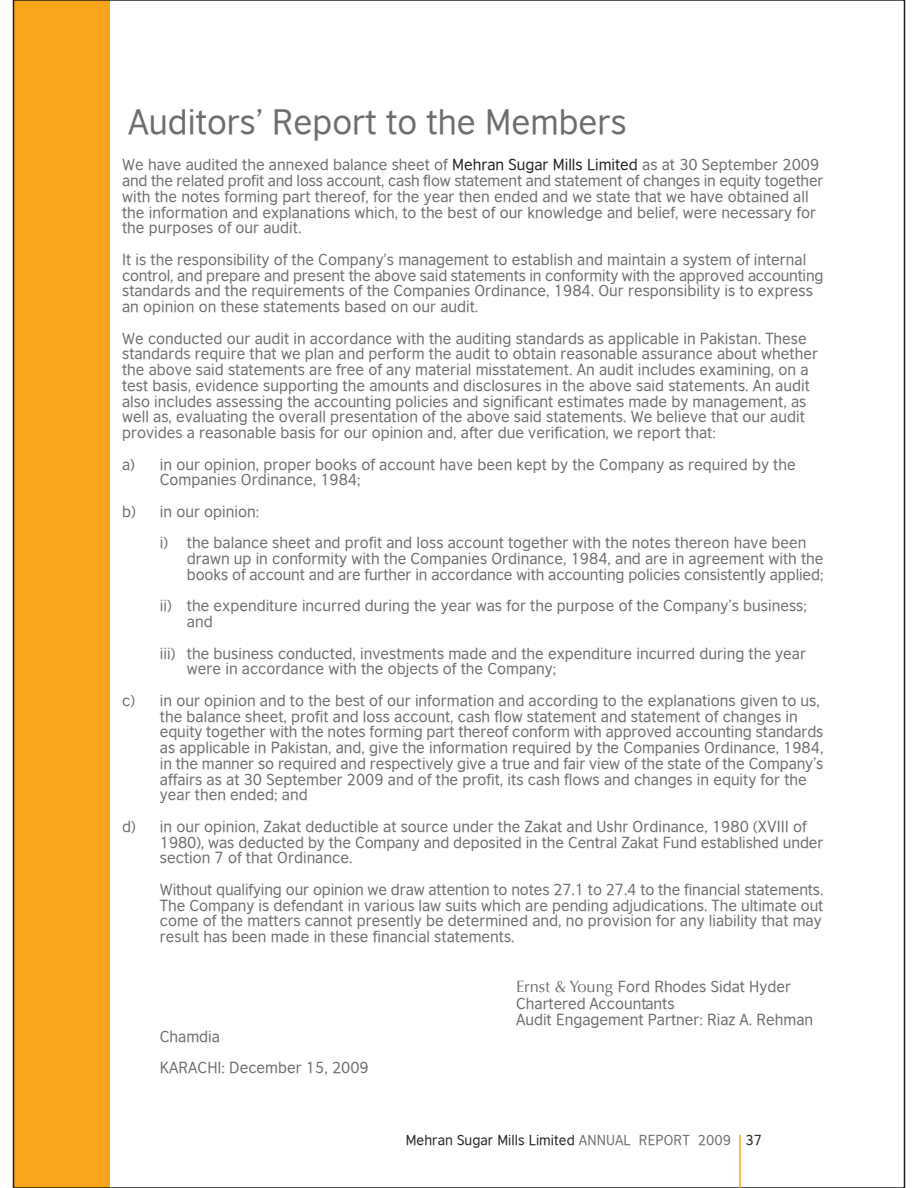
<style>
.page{position:relative;width:918px;height:1188px;background:#fff}
.page>*{position:absolute;margin:0;border:0;box-sizing:border-box;transform-origin:0 0}
.t1{font:33px "British Council Sans";color:#6c6d70}
.t2{font:15px/15.8px "British Council Sans";color:#6c6d70}
.t3{font:13.5px "British Council Sans";letter-spacing:.005em;color:#231f20}
.s1{color:#231f20}
.s2{font-family:"Optima";font-size:16.5px}
.s3{color:#6c6d70}
</style>
<div class="page">
<div style="left:14px;top:0;width:96px;height:1188px;background:#f9a51b"></div>
<hr style="left:739px;top:1135px;width:2px;height:53px;background:#f9a51b">
<h1 class="t1" style="left:128px;top:102px;width:500px">Auditors’ Report to the Members</h1>
<p class="t2" style="left:122px;top:157px;width:703px">We have audited the annexed balance sheet of <span class="s1">Mehran Sugar Mills Limited</span> as at 30 September 2009 and the related profit and loss account, cash flow statement and statement of changes in equity together with the notes forming part thereof, for the year then ended and we state that we have obtained all the information and explanations which, to the best of our knowledge and belief, were necessary for the purposes of our audit.</p>
<p class="t2" style="left:122px;top:251px;width:703px">It is the responsibility of the Company’s management to establish and maintain a system of internal control, and prepare and present the above said statements in conformity with the approved accounting standards and the requirements of the Companies Ordinance, 1984. Our responsibility is to express an opinion on these statements based on our audit.</p>
<p class="t2" style="left:122px;top:330px;width:697px">We conducted our audit in accordance with the auditing standards as applicable in Pakistan. These standards require that we plan and perform the audit to obtain reasonable assurance about whether the above said statements are free of any material misstatement. An audit includes examining, on a test basis, evidence supporting the amounts and disclosures in the above said statements. An audit also includes assessing the accounting policies and significant estimates made by management, as well as, evaluating the overall presentation of the above said statements. We believe that our audit provides a reasonable basis for our opinion and, after due verification, we report that:</p>
<p class="t2" style="left:160px;top:456px;width:637px;text-indent:-38px">a) in our opinion, proper books of account have been kept by the Company as required by the<br>Companies Ordinance, 1984;</p>
<p class="t2" style="left:160px;top:495px;width:648px;line-height:31.5px;text-indent:-38px">b) in our opinion:<br>i) the balance sheet and profit and loss account together with the notes thereon have been</p>
<p class="t2" style="left:187px;top:551px;width:638px">drawn up in conformity with the Companies Ordinance, 1984, and are in agreement with the books of account and are further in accordance with accounting policies consistently applied;</p>
<p class="t2" style="left:187px;top:598px;width:622px;text-indent:-27px">ii) the expenditure incurred during the year was for the purpose of the Company’s business; and</p>
<p class="t2" style="left:187px;top:645px;width:621px;text-indent:-27px">iii) the business conducted, investments made and the expenditure incurred during the year were in accordance with the objects of the Company;</p>
<p class="t2" style="left:160px;top:692px;width:665px;text-indent:-38px">c) in our opinion and to the best of our information and according to the explanations given to us, the balance sheet, profit and loss account, cash flow statement and statement of changes in equity together with the notes forming part thereof conform with approved accounting standards as applicable in Pakistan, and, give the information required by the Companies Ordinance, 1984, in the manner so required and respectively give a true and fair view of the state of the Company’s affairs as at 30 September 2009 and of the profit, its cash flows and changes in equity for the year then ended; and</p>
<p class="t2" style="left:160px;top:818px;width:665px;text-indent:-38px">d) in our opinion, Zakat deductible at source under the Zakat and Ushr Ordinance, 1980 (XVIII of<br>1980), was deducted by the Company and deposited in the Central Zakat Fund established under section 7 of that Ordinance.</p>
<p class="t2" style="left:160px;top:881px;width:665px;text-align:justify">Without qualifying our opinion we draw attention to notes 27.1 to 27.4 to the financial statements.<br>The Company is defendant in various law suits which are pending adjudications. The ultimate out come of the matters cannot presently be determined and, no provision for any liability that may result has been made in these financial statements.</p>
<p class="t2" style="left:516px;top:978px;width:299px;line-height:16.6px"><span class="s2">Ernst &amp; Young</span> Ford Rhodes Sidat Hyder<br>Chartered Accountants<br>Audit Engagement Partner: Riaz A. Rehman</p>
<p class="t2" style="left:160px;top:1020px;width:210px;line-height:31.5px">Chamdia<br>KARACHI: December 15, 2009</p>
<p class="t3" style="left:406px;top:1132px;width:358px">Mehran Sugar Mills Limited <span class="s3">ANNUAL REPORT 2009</span> 37</p>
</div>
